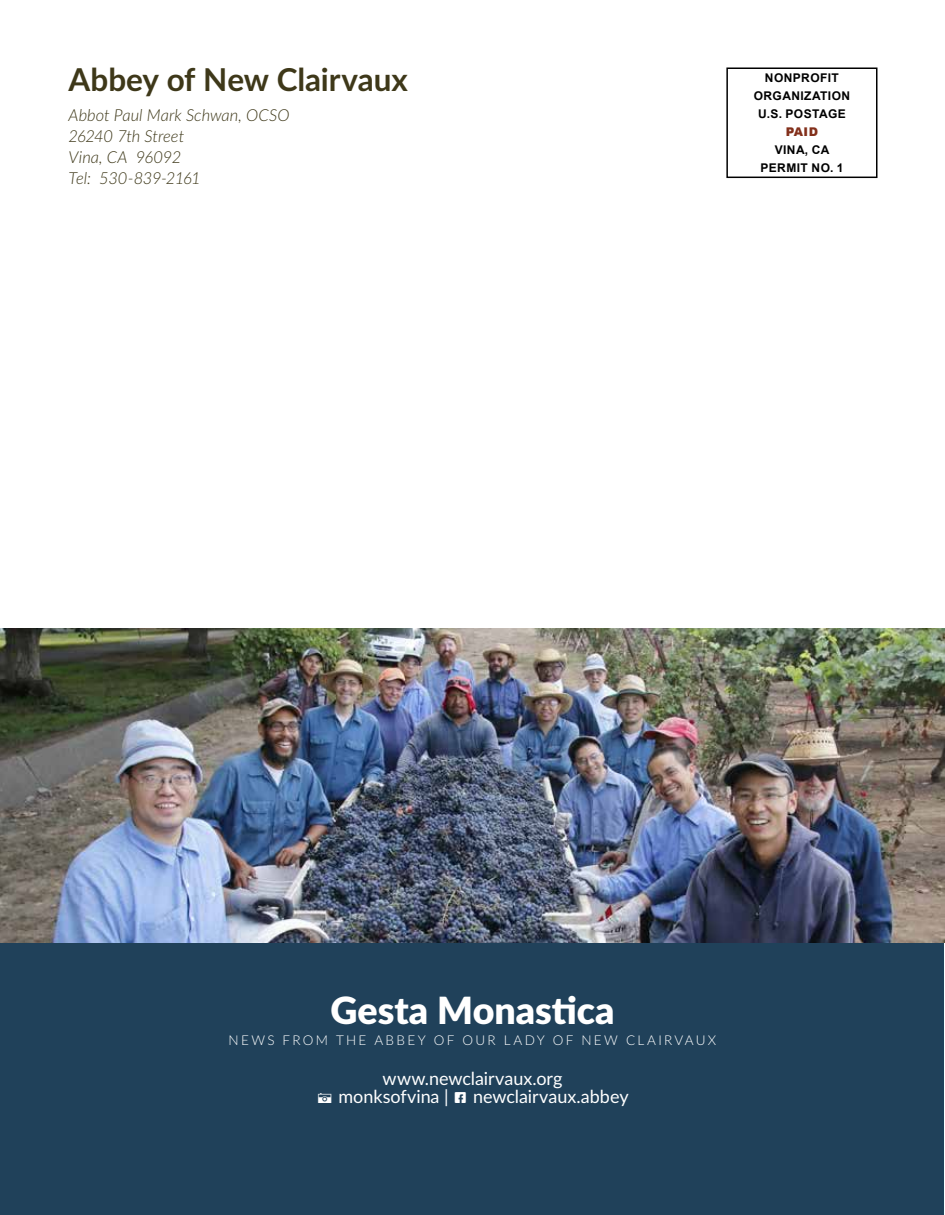
<style>
.page{position:relative;width:945px;height:1215px;background:#fff}
.page>*{position:absolute;margin:0;border:0;box-sizing:border-box;transform-origin:0 0}
.t1{font:900 37.5px "Lato";color:#fff}
.t2{font:700 31.5px "Lato";letter-spacing:-.005em;color:#3e3819}
.t3{font:18px/18px "Lato";letter-spacing:-.005em;color:#fff;text-align:center}
.t4{font:italic 300 16.5px/21px "Lato";letter-spacing:-.005em;color:#3e3819}
.t5{font:300 13.5px "Lato";letter-spacing:.17em;color:#fff}
.t6{font:700 12px/18px "Arial";letter-spacing:.035em;color:#000;text-align:center}
.t7{font:900 12px "Arial";color:#83301b}
.s1{font-family:"Modern Pictograms"}
</style>
<div class="page">
<div style="left:0;top:943px;width:944px;height:272px;background:#20415a"></div>
<div style="left:726px;top:68px;width:152px;height:110px;border:2px solid #000"></div>
<img style="left:1px;top:629px;width:943px;height:314px">
<h2 class="t2" style="left:69px;top:57px;width:341px">Abbey of New Clairvaux</h2>
<p class="t4" style="left:69px;top:104px;width:222px">Abbot Paul Mark Schwan, OCSO<br>26240 7th Street<br>Vina, CA 96092<br>Tel: 530-839-2161</p>
<p class="t6" style="left:754px;top:69px;width:98px">NONPROFIT<br>ORGANIZATION<br>U.S. POSTAGE</p>
<p class="t7" style="left:786px;top:123px;width:34px">PAID</p>
<p class="t6" style="left:760px;top:141px;width:85px">VINA, CA<br>PERMIT NO. 1</p>
<h1 class="t1" style="left:330px;top:982px;width:286px">Gesta Monastica</h1>
<p class="t5" style="left:229px;top:1031px;width:489px">NEWS FROM THE ABBEY OF OUR LADY OF NEW CLAIRVAUX</p>
<p class="t3" style="left:316px;top:1069px;width:314px">www.newclairvaux.org<br><span class="s1">A</span> monksofvina | <span class="s1">G</span> newclairvaux.abbey</p>
</div>
